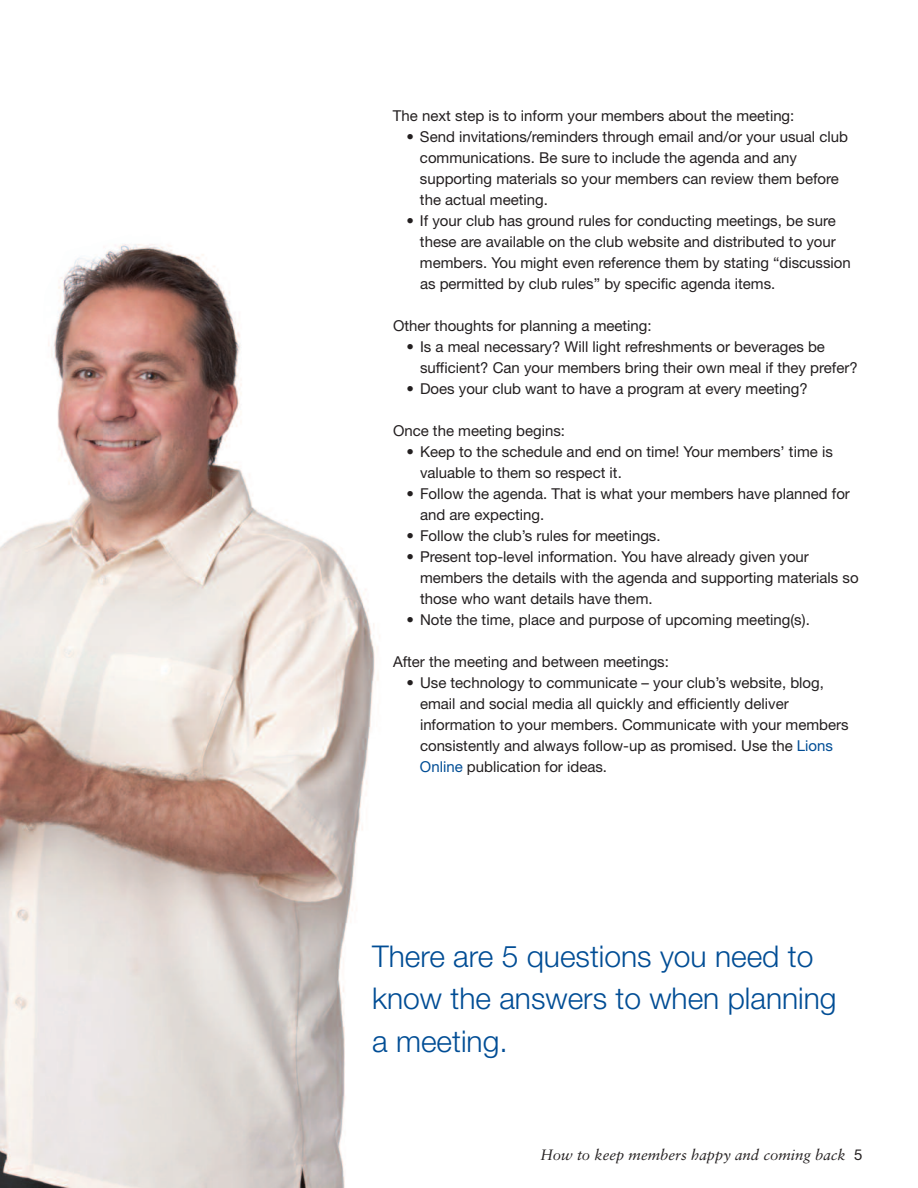
<style>
.page{position:relative;width:918px;height:1188px;background:#fff}
.page>*{position:absolute;margin:0;border:0;box-sizing:border-box;transform-origin:0 0}
.t1{font:300 30px/42.6px "Helvetica Neue";color:#014d95}
.t2{font:15px/21px "Helvetica Neue";color:#231f20}
.t3{font:italic 15px "Sabon";color:#231f20}
.s1{color:#014d95}
.s2{font-family:"Helvetica Neue";font-style:normal}
</style>
<div class="page">
<img style="left:0;top:244px;width:379px;height:944px">
<p class="t2" style="left:393px;top:107px;width:403px">The next step is to inform your members about the meeting:</p>
<p class="t2" style="left:420px;top:128px;width:430px;text-indent:-14px">• Send invitations/reminders through email and/or your usual club communications. Be sure to include the agenda and any supporting materials so your members can review them before the actual meeting.</p>
<p class="t2" style="left:420px;top:212px;width:432px;text-indent:-14px">• If your club has ground rules for conducting meetings, be sure these are available on the club website and distributed to your members. You might even reference them by stating “discussion as permitted by club rules” by specific agenda items.</p>
<p class="t2" style="left:393px;top:317px;width:260px">Other thoughts for planning a meeting:</p>
<p class="t2" style="left:420px;top:338px;width:439px;text-indent:-14px">• Is a meal necessary? Will light refreshments or beverages be sufficient? Can your members bring their own meal if they prefer?</p>
<p class="t2" style="left:407px;top:380px;width:403px">• Does your club want to have a program at every meeting?</p>
<p class="t2" style="left:393px;top:422px;width:174px">Once the meeting begins:</p>
<p class="t2" style="left:420px;top:443px;width:414px;text-indent:-14px">• Keep to the schedule and end on time! Your members’ time is valuable to them so respect it.</p>
<p class="t2" style="left:420px;top:485px;width:431px;text-indent:-14px">• Follow the agenda. That is what your members have planned for and are expecting.</p>
<p class="t2" style="left:407px;top:527px;width:256px">• Follow the club’s rules for meetings.</p>
<p class="t2" style="left:420px;top:548px;width:440px;text-indent:-14px">• Present top-level information. You have already given your members the details with the agenda and supporting materials so those who want details have them.</p>
<p class="t2" style="left:407px;top:611px;width:405px">• Note the time, place and purpose of upcoming meeting(s).</p>
<p class="t2" style="left:393px;top:653px;width:277px">After the meeting and between meetings:</p>
<p class="t2" style="left:420px;top:674px;width:430px;text-indent:-13px">• Use technology to communicate – your club’s website, blog, email and social media all quickly and efficiently deliver information to your members. Communicate with your members consistently and always follow-up as promised. Use the <span class="s1">Lions Online</span> publication for ideas.</p>
<h1 class="t1" style="left:372px;top:933px;width:466px">There are 5 questions you need to know the answers to when planning a meeting.</h1>
<p class="t3" style="left:540px;top:1149px;width:324px">How to keep members happy and coming back <span class="s2">5</span></p>
</div>
